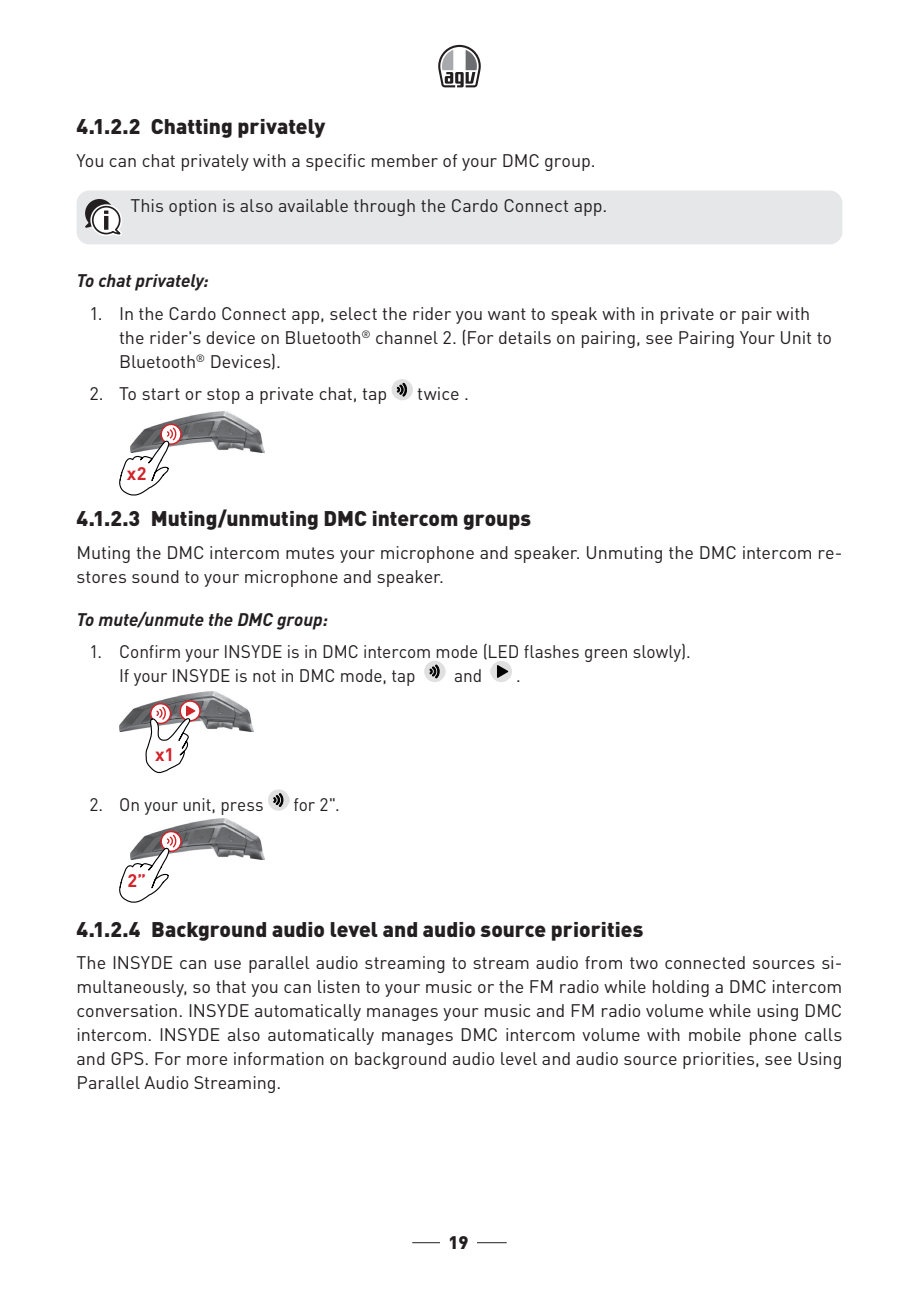
<style>
.page{position:relative;width:919px;height:1289px;background:#fff}
.page>*{position:absolute;margin:0;border:0;box-sizing:border-box;transform-origin:0 0}
.Titolo_sottoparagraf{font:900 21px "DIN Pro";color:#231f20}
.Nessuna_spaziatura{font:18px/24px "DIN Pro";letter-spacing:-.005em;color:#231f20}
.Nessuna_spaziatura-2{font:18px/24px "DIN Pro";letter-spacing:-.005em;color:#231f20;scale:.96 1}
._7_Attenzione{font:18px "DIN Pro";letter-spacing:-.005em;color:#231f20}
.Titolo_operazione_12{font:italic 700 18px "DIN Pro";color:#231f20}
.t1{font:700 18px "DIN Pro";color:#d1232a}
.t2{font:900 18px "DIN Pro";color:#231f20}
</style>
<div class="page">
<hr style="left:412px;top:1242px;width:94px;height:1px;background:#231f20">
<div style="left:440px;top:1236px;width:36px;height:12px;background:#fff"></div>
<svg style="left:438px;top:45px;width:42px;height:42px"></svg>
<div style="left:77px;top:190px;width:765px;height:54px;background:#e6e7e9;border-radius:13px"></div>
<svg style="left:85px;top:199px;width:37px;height:37px"></svg>
<div style="left:391px;top:379px;width:22px;height:21px;background:#dfe0df;border-radius:50%"></div>
<svg style="left:396px;top:382px;width:11px;height:15px"></svg>
<img style="left:150px;top:412px;width:115px;height:40px">
<svg style="left:161px;top:424px;width:20px;height:20px"></svg>
<div style="left:160px;top:423px;width:22px;height:22px;border:2px solid #d1232a;border-radius:50%"></div>
<svg style="left:119px;top:427px;width:57px;height:69px"></svg>
<div style="left:424px;top:661px;width:21px;height:21px;background:#dfe0df;border-radius:50%"></div>
<svg style="left:429px;top:664px;width:10px;height:14px"></svg>
<div style="left:490px;top:661px;width:22px;height:21px;background:#dfe0df;border-radius:50%"></div>
<svg style="left:497px;top:665px;width:11px;height:13px"></svg>
<img style="left:119px;top:691px;width:134px;height:41px">
<div style="left:150px;top:703px;width:21px;height:21px;border:2px solid #d1232a;border-radius:50%"></div>
<svg style="left:180px;top:701px;width:20px;height:19px"></svg>
<div style="left:179px;top:700px;width:22px;height:21px;border:2px solid #d1232a;border-radius:50%"></div>
<svg style="left:145px;top:705px;width:50px;height:69px"></svg>
<div style="left:268px;top:789px;width:21px;height:21px;background:#dfe0df;border-radius:50%"></div>
<svg style="left:273px;top:793px;width:10px;height:14px"></svg>
<img style="left:150px;top:819px;width:115px;height:40px">
<svg style="left:161px;top:831px;width:20px;height:20px"></svg>
<div style="left:160px;top:830px;width:22px;height:22px;border:2px solid #d1232a;border-radius:50%"></div>
<svg style="left:119px;top:834px;width:57px;height:69px"></svg>
<p class="Titolo_sottoparagraf" style="left:77px;top:108px;width:250px">4.1.2.2 Chatting privately</p>
<p class="Nessuna_spaziatura" style="left:77px;top:146px;width:520px">You can chat privately with a specific member of your DMC group.</p>
<p class="_7_Attenzione" style="left:131px;top:191px;width:478px">This option is also available through the Cardo Connect app.</p>
<p class="Titolo_operazione_12" style="left:77px;top:266px;width:134px">To chat privately:</p>
<p class="Nessuna_spaziatura" style="left:119px;top:299px;width:714px;text-indent:-30px">1. In the Cardo Connect app, select the rider you want to speak with in private or pair with the rider's device on Bluetooth<sup>®</sup> channel 2. (For details on pairing, see Pairing Your Unit to<br>Bluetooth<sup>®</sup> Devices).</p>
<p class="Nessuna_spaziatura" style="left:89px;top:380px;width:299px">2. To start or stop a private chat, tap</p>
<p class="Nessuna_spaziatura" style="left:417px;top:380px;width:53px">twice .</p>
<p class="t1" style="left:127px;top:458px;width:21px">x2</p>
<p class="Titolo_sottoparagraf" style="left:77px;top:500px;width:456px">4.1.2.3 Muting/unmuting DMC intercom groups</p>
<p class="Nessuna_spaziatura" style="left:77px;top:538px;width:767px">Muting the DMC intercom mutes your microphone and speaker. Unmuting the DMC intercom re&shy;stores sound to your microphone and speaker.</p>
<p class="Titolo_operazione_12" style="left:77px;top:604px;width:253px">To mute/unmute the DMC group:</p>
<p class="Nessuna_spaziatura-2" style="left:119px;top:638px;width:597px;text-indent:-30px">1. Confirm your INSYDE is in DMC intercom mode (LED flashes green slowly).<br>If your INSYDE is not in DMC mode, tap</p>
<p class="Nessuna_spaziatura-2" style="left:454px;top:662px;width:31px">and</p>
<p class="Nessuna_spaziatura-2" style="left:516px;top:662px;width:6px">.</p>
<p class="t1" style="left:155px;top:739px;width:21px">x1</p>
<p class="Nessuna_spaziatura-2" style="left:89px;top:790px;width:183px">2. On your unit, press</p>
<p class="Nessuna_spaziatura-2" style="left:293px;top:790px;width:50px">for 2".</p>
<p class="t1" style="left:127px;top:865px;width:20px">2”</p>
<p class="Titolo_sottoparagraf" style="left:77px;top:910px;width:568px">4.1.2.4 Background audio level and audio source priorities</p>
<p class="Nessuna_spaziatura" style="left:77px;top:948px;width:767px;text-align:justify">The INSYDE can use parallel audio streaming to stream audio from two connected sources si&shy;multaneously, so that you can listen to your music or the FM radio while holding a DMC intercom conversation. INSYDE automatically manages your music and FM radio volume while using DMC intercom. INSYDE also automatically manages DMC intercom volume with mobile phone calls and GPS. For more information on background audio level and audio source priorities, see Using Parallel Audio Streaming.</p>
<p class="t2" style="left:448px;top:1227px;width:22px">19</p>
</div>
